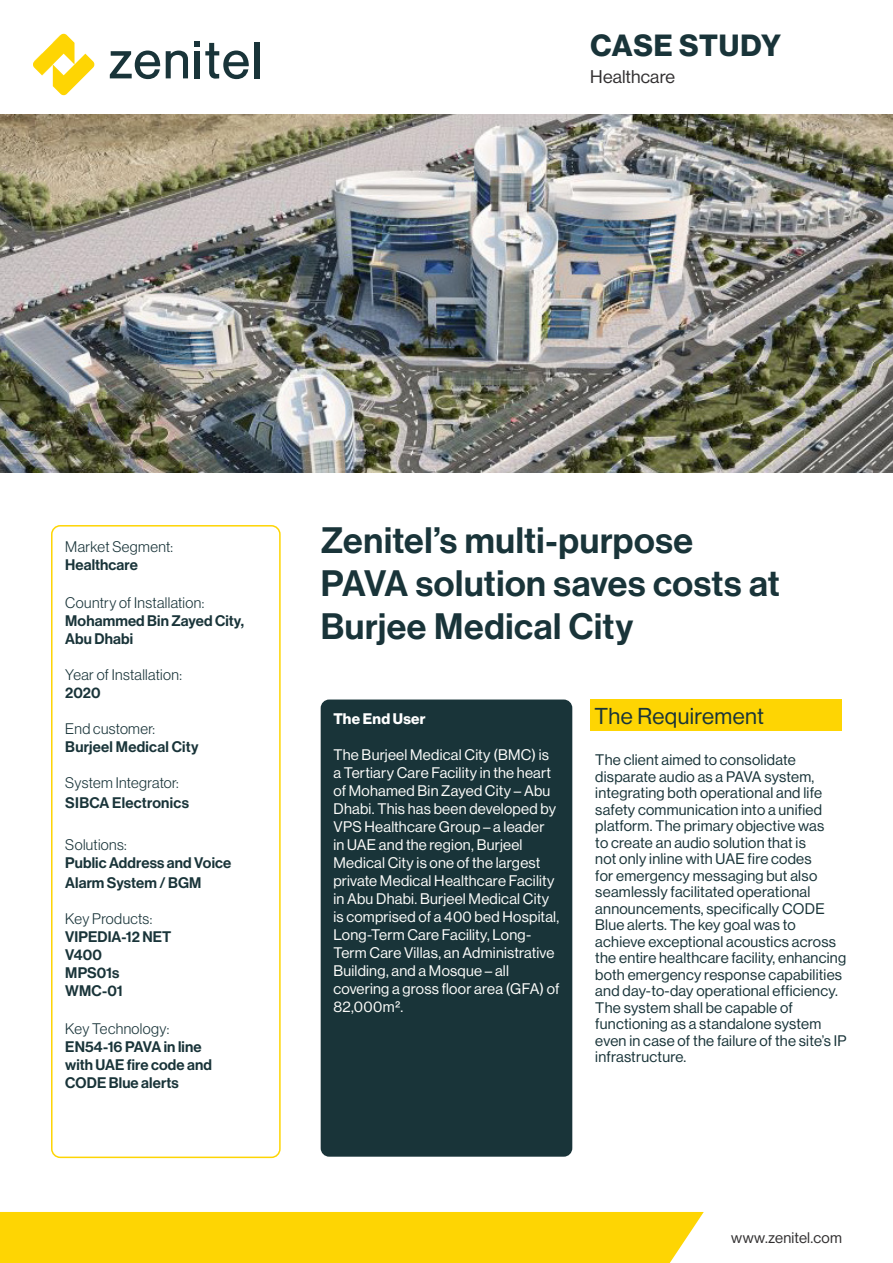
<style>
.page{position:relative;width:893px;height:1263px;background:#fff}
.page>*{position:absolute;margin:0;border:0;box-sizing:border-box;transform-origin:0 0}
.t1{font:36px/43.2px "N Haas Grotesk DS Pro 65 Md";letter-spacing:.015em;color:#193439}
.t2{font:30px "N Haas Grotesk DS Pro 75 Bd";letter-spacing:.02em;color:#193439}
.t3{font:22.5px "N Haas Grotesk DS Pro 55 Rg";letter-spacing:.015em;color:#193439}
.t4{font:18px "N Haas Grotesk DS Pro 55 Rg";letter-spacing:.01em;color:#312f30}
.t5{font:15px/16.5px "N Haas Grotesk DS Pro 55 Rg";letter-spacing:.015em;color:#193439}
.t6{font:15px/18px "N Haas Grotesk DS Pro 55 Rg";letter-spacing:.015em;color:#fcfcfa}
.t7{font:15px/18px "N Haas Grotesk DS Pro 65 Md";letter-spacing:.01em;color:#193439}
.t8{font:15px "N Haas Grotesk DS Pro 45 Lt";letter-spacing:.025em;color:#193439}
.t9{font:15px "N Haas Grotesk DS Pro 55 Rg";letter-spacing:.015em;color:#312f30}
.t10{font:15px "N Haas Grotesk DS Pro 75 Bd";letter-spacing:.02em;color:#fff}
</style>
<div class="page">
<svg style="left:33px;top:34px;width:62px;height:61px"></svg>
<svg style="left:110px;top:51px;width:50px;height:28px"></svg>
<svg style="left:166px;top:51px;width:22px;height:27px"></svg>
<div style="left:254px;top:42px;width:5px;height:36px;background:#193439"></div>
<svg style="left:195px;top:42px;width:54px;height:37px"></svg>
<div style="left:321px;top:699px;width:251px;height:458px;background:#193439;border-radius:9px"></div>
<div style="left:590px;top:699px;width:252px;height:31px;background:#fed503"></div>
<div style="left:0;top:1212px;width:704px;height:51px;background:#fed503"></div>
<img style="left:0;top:115px;width:893px;height:358px">
<div style="left:51px;top:525px;width:230px;height:633px;border:2px solid #fed503;border-radius:9px"></div>
<h2 class="t2" style="left:591px;top:28px;width:192px">CASE STUDY</h2>
<p class="t4" style="left:590px;top:67px;width:86px">Healthcare</p>
<p class="t8" style="left:65px;top:539px;width:109px">Market Segment:</p>
<p class="t7" style="left:65px;top:556px;width:74px">Healthcare</p>
<p class="t8" style="left:65px;top:594px;width:141px">Country of Installation:</p>
<p class="t7" style="left:65px;top:612px;width:180px">Mohammed Bin Zayed City,<br>Abu Dhabi</p>
<p class="t8" style="left:65px;top:666px;width:118px">Year of Installation:</p>
<p class="t7" style="left:65px;top:684px;width:37px">2020</p>
<p class="t8" style="left:65px;top:720px;width:91px">End customer:</p>
<p class="t7" style="left:65px;top:738px;width:135px">Burjeel Medical City</p>
<p class="t8" style="left:65px;top:774px;width:115px">System Integrator:</p>
<p class="t7" style="left:65px;top:794px;width:125px">SIBCA Electronics</p>
<p class="t8" style="left:65px;top:836px;width:63px">Solutions:</p>
<p class="t7" style="left:65px;top:853px;width:168px;line-height:19.8px">Public Address and Voice<br>Alarm System / BGM</p>
<p class="t8" style="left:65px;top:910px;width:88px">Key Products:</p>
<p class="t7" style="left:65px;top:928px;width:108px">VIPEDIA-12 NET<br>V400<br>MPS01s<br>WMC-01</p>
<p class="t8" style="left:65px;top:1020px;width:105px">Key Technology:</p>
<p class="t7" style="left:65px;top:1037px;width:148px">EN54-16 PAVA in line with UAE fire code and<br>CODE Blue alerts</p>
<h1 class="t1" style="left:321px;top:519px;width:461px">Zenitel’s multi-purpose<br>PAVA solution saves costs at<br>Burjee Medical City</h1>
<p class="t10" style="left:333px;top:710px;width:94px">The End User</p>
<p class="t6" style="left:333px;top:746px;width:228px">The Burjeel Medical City (BMC) is a Tertiary Care Facility in the heart of Mohamed Bin Zayed City – Abu<br>Dhabi. This has been developed by<br>VPS Healthcare Group – a leader<br>in UAE and the region, Burjeel<br>Medical City is one of the largest private Medical Healthcare Facility in Abu Dhabi. Burjeel Medical City is comprised of a 400 bed Hospital,<br>Long-Term Care Facility, Long-<br>Term Care Villas, an Administrative<br>Building, and a Mosque – all covering a gross floor area (GFA) of<br>82,000m².</p>
<h3 class="t3" style="left:595px;top:703px;width:171px">The Requirement</h3>
<p class="t5" style="left:595px;top:752px;width:253px">The client aimed to consolidate disparate audio as a PAVA system, integrating both operational and life safety communication into a unified platform. The primary objective was<br>to create an audio solution that is<br>not only inline with UAE fire codes<br>for emergency messaging but also seamlessly facilitated operational announcements, specifically CODE Blue alerts. The key goal was to achieve exceptional acoustics across the entire healthcare facility, enhancing both emergency response capabilities and day-to-day operational efficiency.<br>The system shall be capable of functioning as a standalone system even in case of the failure of the site’s IP infrastructure.</p>
<p class="t9" style="left:731px;top:1229px;width:112px">www.zenitel.com</p>
</div>
